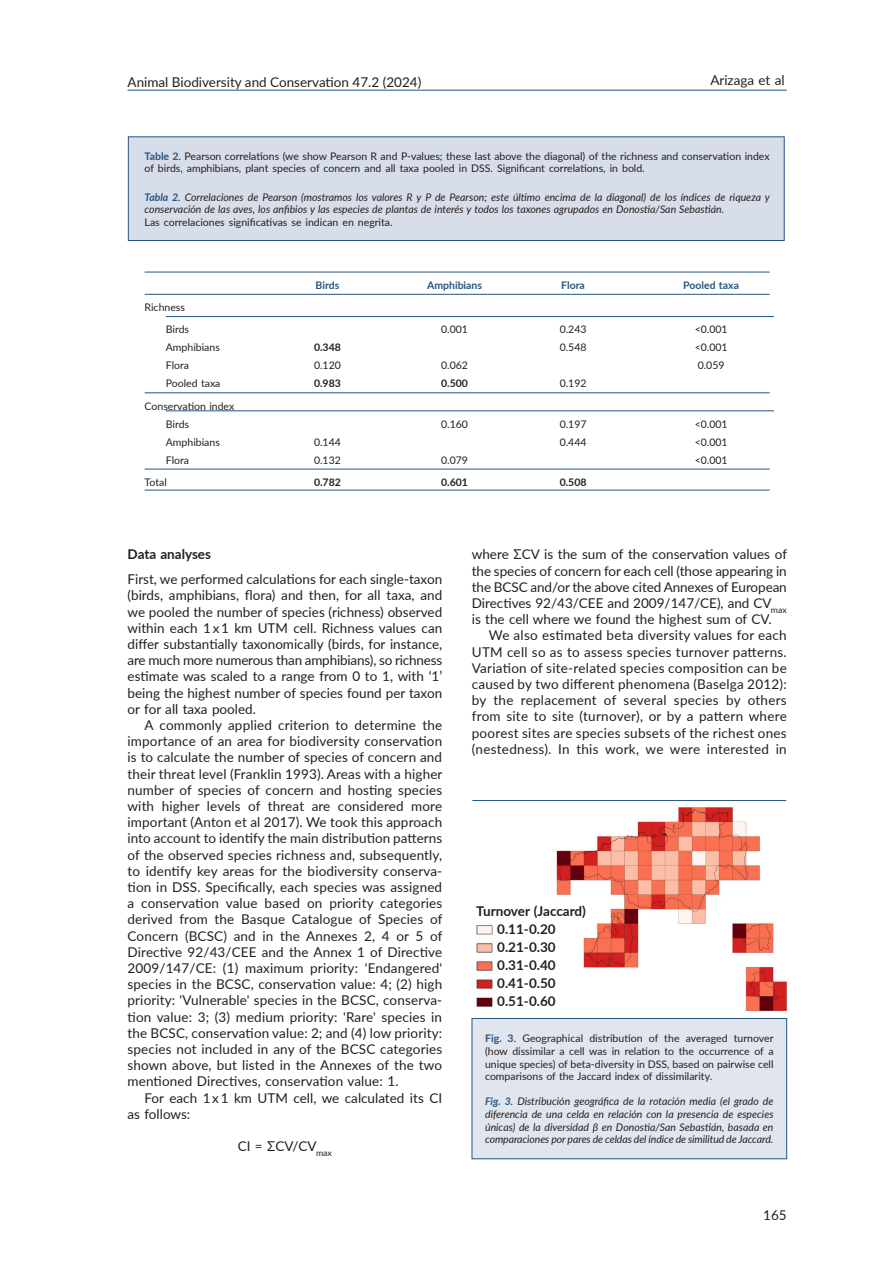
<style>
.page{position:relative;width:893px;height:1263px;background:#fff}
.page>*{position:absolute;margin:0;border:0;box-sizing:border-box;transform-origin:0 0}
.Normal_ang{font:13.5px/16.2px "Lato";color:#231f20;text-align:justify}
.Normal_1º_ang{font:13.5px/16.2px "Lato";color:#231f20;text-align:justify}
.Figures-negre{font:700 13.5px "Lato";color:#231f20}
.Subtítol_2{font:700 13.5px "Lato";color:#231f20}
.Tau_cap_1_ang{font:10.5px/12.6px "Lato";color:#231f20}
.Tau_cap_2_esp{font:italic 10.5px/12.6px "Lato";color:#231f20}
.Peu_2_esp{font:italic 10.5px/12.6px "Lato";letter-spacing:-.01em;color:#231f20;text-align:justify}
.Peu_1_ang{font:10.5px/12.6px "Lato";color:#231f20;text-align:justify}
.Taules_2{font:10.5px "Lato";color:#231f20}
.Taules_1{font:700 10.5px "Lato";color:#265582}
.Taules_1-2{font:10.5px "Lato";color:#231f20}
.Taules_2-2{font:700 10.5px "Lato";color:#231f20}
.Taules_1-3{font:700 10.5px "Lato";color:#231f20}
.s1{font-weight:700;color:#265582}
</style>
<div class="page">
<hr style="left:128px;top:90px;width:659px;height:1px;background:#265582">
<div style="left:128px;top:136px;width:657px;height:105px;background:#d7dde9;border:1px solid #265582"></div>
<hr style="left:145px;top:272px;width:625px;height:1px;background:#265582">
<hr style="left:145px;top:294px;width:625px;height:1px;background:#265582">
<hr style="left:166px;top:316px;width:608px;height:1px;background:#265582">
<hr style="left:145px;top:393px;width:625px;height:1px;background:#265582">
<hr style="left:166px;top:411px;width:608px;height:1px;background:#265582">
<hr style="left:145px;top:469px;width:625px;height:1px;background:#265582">
<hr style="left:145px;top:490px;width:625px;height:1px;background:#265582">
<img style="left:556px;top:807px;width:231px;height:205px">
<div style="left:472px;top:1018px;width:315px;height:141px;background:#e1e5ee"></div>
<div style="left:472px;top:1018px;width:315px;height:141px;border:1px solid #265582"></div>
<img style="left:476px;top:925px;width:17px;height:82px">
<hr style="left:472px;top:800px;width:314px;height:1px;background:#265582">
<p class="Normal_ang" style="left:128px;top:73px;width:295px">Animal Biodiversity and Conservation 47.2 (2024)</p>
<p class="Normal_ang" style="left:710px;top:71px;width:76px">Arizaga et al</p>
<p class="Tau_cap_1_ang" style="left:145px;top:149px;width:626px"><span class="s1">Table 2</span>. Pearson correlations (we show Pearson R and P-values; these last above the diagonal) of the richness and conservation index of birds, amphibians, plant species of concern and all taxa pooled in DSS. Significant correlations, in bold.</p>
<p class="Tau_cap_2_esp" style="left:145px;top:190px;width:627px"><span class="s1">Tabla 2</span>. Correlaciones de Pearson (mostramos los valores R y P de Pearson; este último encima de la diagonal) de los índices de riqueza y conservación de las aves, los anfibios y las especies de plantas de interés y todos los taxones agrupados en Donostia/San Sebastián.</p>
<p class="Tau_cap_1_ang" style="left:145px;top:215px;width:249px">Las correlaciones significativas se indican en negrita.</p>
<p class="Taules_1" style="left:316px;top:277px;width:25px">Birds</p>
<p class="Taules_1" style="left:427px;top:277px;width:57px">Amphibians</p>
<p class="Taules_1" style="left:561px;top:277px;width:25px">Flora</p>
<p class="Taules_1" style="left:683px;top:277px;width:57px">Pooled taxa</p>
<p class="Taules_1-2" style="left:145px;top:300px;width:42px">Richness</p>
<p class="Taules_2" style="left:166px;top:322px;width:25px">Birds</p>
<p class="Taules_2" style="left:441px;top:322px;width:28px">0.001</p>
<p class="Taules_2" style="left:560px;top:322px;width:28px">0.243</p>
<p class="Taules_2" style="left:695px;top:322px;width:34px">&lt;0.001</p>
<p class="Taules_2" style="left:166px;top:340px;width:56px">Amphibians</p>
<p class="Taules_2-2" style="left:314px;top:340px;width:28px">0.348</p>
<p class="Taules_2" style="left:560px;top:340px;width:28px">0.548</p>
<p class="Taules_2" style="left:695px;top:340px;width:34px">&lt;0.001</p>
<p class="Taules_2" style="left:166px;top:358px;width:25px">Flora</p>
<p class="Taules_2" style="left:314px;top:358px;width:28px">0.120</p>
<p class="Taules_2" style="left:441px;top:358px;width:28px">0.062</p>
<p class="Taules_2" style="left:698px;top:358px;width:28px">0.059</p>
<p class="Taules_2" style="left:166px;top:376px;width:56px">Pooled taxa</p>
<p class="Taules_2-2" style="left:314px;top:376px;width:28px">0.983</p>
<p class="Taules_2-2" style="left:441px;top:376px;width:28px">0.500</p>
<p class="Taules_2" style="left:560px;top:376px;width:28px">0.192</p>
<p class="Taules_1-2" style="left:145px;top:398px;width:91px">Conservation index</p>
<p class="Taules_2" style="left:166px;top:416px;width:25px">Birds</p>
<p class="Taules_2" style="left:441px;top:416px;width:28px">0.160</p>
<p class="Taules_2" style="left:560px;top:416px;width:28px">0.197</p>
<p class="Taules_2" style="left:695px;top:416px;width:34px">&lt;0.001</p>
<p class="Taules_2" style="left:166px;top:434px;width:56px">Amphibians</p>
<p class="Taules_2" style="left:314px;top:434px;width:28px">0.144</p>
<p class="Taules_2" style="left:560px;top:434px;width:28px">0.444</p>
<p class="Taules_2" style="left:695px;top:434px;width:34px">&lt;0.001</p>
<p class="Taules_2" style="left:166px;top:452px;width:25px">Flora</p>
<p class="Taules_2" style="left:314px;top:452px;width:28px">0.132</p>
<p class="Taules_2" style="left:441px;top:452px;width:28px">0.079</p>
<p class="Taules_2" style="left:695px;top:452px;width:34px">&lt;0.001</p>
<p class="Taules_1-2" style="left:145px;top:475px;width:24px">Total</p>
<p class="Taules_1-3" style="left:314px;top:474px;width:28px">0.782</p>
<p class="Taules_1-3" style="left:441px;top:474px;width:28px">0.601</p>
<p class="Taules_1-3" style="left:560px;top:474px;width:28px">0.508</p>
<p class="Subtítol_2" style="left:128px;top:545px;width:85px">Data analyses</p>
<p class="Normal_1º_ang" style="left:128px;top:571px;width:316px">First, we performed calculations for each single-taxon (birds, amphibians, flora) and then, for all taxa, and we pooled the number of species (richness) observed within each 1 x 1 km UTM cell. Richness values can differ substantially taxonomically (birds, for instance, are much more numerous than amphibians), so richness estimate was scaled to a range from 0 to 1, with ‘1’ being the highest number of species found per taxon or for all taxa pooled.</p>
<p class="Normal_ang" style="left:128px;top:716px;width:316px;text-indent:17px">A commonly applied criterion to determine the importance of an area for biodiversity conservation is to calculate the number of species of concern and their threat level (Franklin 1993). Areas with a higher number of species of concern and hosting species with higher levels of threat are considered more important (Anton et al 2017). We took this approach into account to identify the main distribution patterns of the observed species richness and, subsequently, to identify key areas for the biodiversity conserva&shy;tion in DSS. Specifically, each species was assigned a conservation value based on priority categories derived from the Basque Catalogue of Species of Concern (BCSC) and in the Annexes 2, 4 or 5 of Directive 92/43/CEE and the Annex 1 of Directive 2009/147/CE: (1) maximum priority: 'Endangered' species in the BCSC, conservation value: 4; (2) high priority: 'Vulnerable' species in the BCSC, conserva&shy;tion value: 3; (3) medium priority: 'Rare' species in the BCSC, conservation value: 2; and (4) low priority: species not included in any of the BCSC categories shown above, but listed in the Annexes of the two mentioned Directives, conservation value: 1.</p>
<p class="Normal_ang" style="left:128px;top:1089px;width:316px;text-indent:17px">For each 1 x 1 km UTM cell, we calculated its CI as follows:</p>
<p class="Normal_1º_ang" style="left:238px;top:1138px;width:96px">CI = ΣCV/CV<sub>max</sub></p>
<p class="Normal_1º_ang" style="left:472px;top:546px;width:317px">where ΣCV is the sum of the conservation values of the species of concern for each cell (those appearing in the BCSC and/or the above cited Annexes of European Directives 92/43/CEE and 2009/147/CE), and CV<sub>max </sub>is the cell where we found the highest sum of CV.</p>
<p class="Normal_ang" style="left:472px;top:627px;width:317px;text-indent:17px">We also estimated beta diversity values for each UTM cell so as to assess species turnover patterns.<br>Variation of site-related species composition can be caused by two different phenomena (Baselga 2012): by the replacement of several species by others from site to site (turnover), or by a pattern where poorest sites are species subsets of the richest ones (nestedness). In this work, we were interested in</p>
<p class="Figures-negre" style="left:476px;top:901px;width:111px">Turnover (Jaccard)</p>
<p class="Figures-negre" style="left:497px;top:919px;width:60px">0.11-0.20</p>
<p class="Figures-negre" style="left:497px;top:937px;width:60px">0.21-0.30</p>
<p class="Figures-negre" style="left:497px;top:955px;width:60px">0.31-0.40</p>
<p class="Figures-negre" style="left:497px;top:973px;width:60px">0.41-0.50</p>
<p class="Figures-negre" style="left:497px;top:991px;width:60px">0.51-0.60</p>
<p class="Peu_1_ang" style="left:485px;top:1032px;width:290px"><span class="s1">Fig. 3</span>. Geographical distribution of the averaged turnover (how dissimilar a cell was in relation to the occurrence of a unique species) of beta-diversity in DSS, based on pairwise cell comparisons of the Jaccard index of dissimilarity.</p>
<p class="Peu_2_esp" style="left:485px;top:1095px;width:290px"><span class="s1">Fig. 3</span>. Distribución geográfica de la rotación media (el grado de diferencia de una celda en relación con la presencia de especies únicas) de la diversidad β en Donostia/San Sebastián, basada en comparaciones por pares de celdas del índice de similitud de Jaccard.</p>
<p class="Normal_ang" style="left:763px;top:1207px;width:25px">165</p>
</div>
